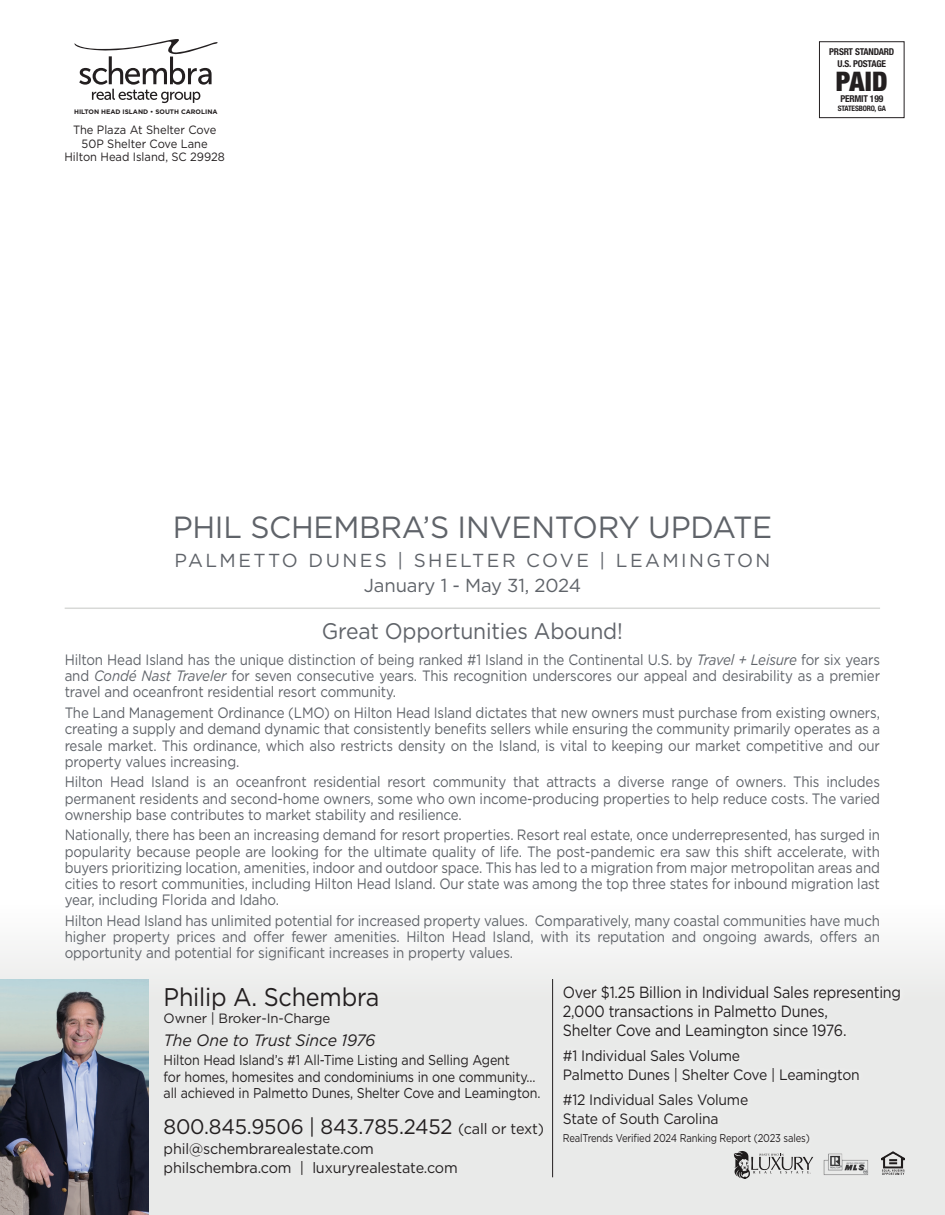
<style>
.page{position:relative;width:945px;height:1215px;background:#fff}
.page>*{position:absolute;margin:0;border:0;box-sizing:border-box;transform-origin:0 0}
.t1{font:30.6px "Gotham";letter-spacing:-.01em;color:#5f6369}
.t2{font:900 condensed 27px "Helvetica Neue LT Std";color:#231f20}
.t3{font:25.5px "Gotham";letter-spacing:-.01em;color:#231f20;scale:.92 1}
.t4{font:22.5px "Gotham";letter-spacing:-.01em;color:#5f6369;scale:.94 1}
.t5{font:21px "Gotham";letter-spacing:-.01em;color:#231f20;scale:.96 1}
.t6{font:18.9px/25.5px "Gotham";letter-spacing:.13em;color:#5f6369;text-align:center}
.t7{font:italic 16.5px "Gotham";letter-spacing:-.01em;color:#231f20;scale:.96 1}
.t8{font:16.2px/18.8px "Gotham";letter-spacing:-.015em;color:#231f20;scale:.89 1}
.t9{font:15px/16px "Gotham";letter-spacing:-.01em;color:#5f6369;text-align:justify;scale:.89 1}
.t10{font:15px/18.8px "Gotham";letter-spacing:-.015em;color:#231f20;scale:.93 1}
.t11{font:15px/19.4px "Gotham";letter-spacing:-.015em;color:#231f20;scale:.96 1}
.t12{font:14.25px/16.5px "Gotham";letter-spacing:-.01em;color:#231f20;scale:.88 1}
.t13{font:13.5px "Gotham";letter-spacing:-.01em;color:#231f20}
.t14{font:12px/13.5px "Gotham";color:#231f20;text-align:center;scale:.93 1}
.t15{font:11.25px "Gotham";letter-spacing:-.015em;color:#231f20;scale:.84 1}
.t16{font:700 condensed 9.45px/11.4px "Helvetica Neue LT Std";letter-spacing:-.02em;color:#231f20;text-align:center}
.t17{font:700 condensed 7.5px "Helvetica Neue LT Std";letter-spacing:-.02em;color:#231f20}
.t18{font:700 6.45px "Gotham";color:#231f20}
.s1{font-style:italic}
.s2{font-size:15px}
</style>
<div class="page">
<div style="left:0;top:906px;width:945px;height:309px;background:linear-gradient(to right,#f0f1f0,#eeefee)"></div>
<div style="left:558px;top:981px;width:348px;height:169px;background:#eaeaea"></div>
<svg style="left:74px;top:39px;width:144px;height:64px"></svg>
<div style="left:819px;top:41px;width:85px;height:77px;border:1px solid #231f20"></div>
<hr style="left:65px;top:608px;width:815px;height:1px;background:#d8d9d7">
<img style="left:824px;top:1150px;width:44px;height:25px">
<img style="left:881px;top:1151px;width:23px;height:24px">
<svg style="left:734px;top:1151px;width:79px;height:28px"></svg>
<hr style="left:552px;top:979px;width:1px;height:198px;background:#231f20">
<img style="left:0;top:979px;width:149px;height:236px">
<p class="t18" style="left:74px;top:107px;width:145px">HILTON HEAD ISLAND • SOUTH CAROLINA</p>
<p class="t14" style="left:64px;top:123px;width:174px">The Plaza At Shelter Cove<br>50P Shelter Cove Lane<br>Hilton Head Island, SC 29928</p>
<p class="t16" style="left:829px;top:46px;width:67px">PRSRT STANDARD<br>U.S. POSTAGE</p>
<h2 class="t2" style="left:836px;top:64px;width:53px">PAID</h2>
<p class="t16" style="left:840px;top:93px;width:44px">PERMIT 199</p>
<p class="t17" style="left:838px;top:104px;width:50px">STATESBORO, GA</p>
<h1 class="t1" style="left:173px;top:508px;width:601px">PHIL SCHEMBRA’S INVENTORY UPDATE</h1>
<p class="t6" style="left:174px;top:547px;width:598px">PALMETTO DUNES | SHELTER COVE | LEAMINGTON<br>January 1 - May 31, 2024</p>
<h3 class="t4" style="left:322px;top:616px;width:322px">Great Opportunities Abound!</h3>
<p class="t9" style="left:65px;top:652px;width:918px">Hilton Head Island has the unique distinction of being ranked #1 Island in the Continental U.S. by <span class="s1">Travel + Leisure</span> for six years and <span class="s1">Condé Nast Traveler</span> for seven consecutive years. This recognition underscores our appeal and desirability as a premier travel and oceanfront residential resort community.</p>
<p class="t9" style="left:65px;top:705px;width:918px">The Land Management Ordinance (LMO) on Hilton Head Island dictates that new owners must purchase from existing owners, creating a supply and demand dynamic that consistently benefits sellers while ensuring the community primarily operates as a resale market. This ordinance, which also restricts density on the Island, is vital to keeping our market competitive and our property values increasing.</p>
<p class="t9" style="left:65px;top:774px;width:918px">Hilton Head Island is an oceanfront residential resort community that attracts a diverse range of owners. This includes permanent residents and second-home owners, some who own income-producing properties to help reduce costs. The varied ownership base contributes to market stability and resilience.</p>
<p class="t9" style="left:65px;top:827px;width:918px">Nationally, there has been an increasing demand for resort properties. Resort real estate, once underrepresented, has surged in popularity because people are looking for the ultimate quality of life. The post-pandemic era saw this shift accelerate, with buyers prioritizing location, amenities, indoor and outdoor space. This has led to a migration from major metropolitan areas and cities to resort communities, including Hilton Head Island. Our state was among the top three states for inbound migration last year, including Florida and Idaho.</p>
<p class="t9" style="left:65px;top:912px;width:918px">Hilton Head Island has unlimited potential for increased property values. Comparatively, many coastal communities have much higher property prices and offer fewer amenities. Hilton Head Island, with its reputation and ongoing awards, offers an opportunity and potential for significant increases in property values.</p>
<h3 class="t3" style="left:164px;top:980px;width:236px">Philip A. Schembra</h3>
<p class="t13" style="left:164px;top:1010px;width:168px">Owner | Broker-In-Charge</p>
<p class="t7" style="left:164px;top:1029px;width:222px">The One to Trust Since 1976</p>
<p class="t12" style="left:164px;top:1052px;width:430px">Hilton Head Island’s #1 All-Time Listing and Selling Agent<br>for homes, homesites and condominiums in one community... all achieved in Palmetto Dunes, Shelter Cove and Leamington.</p>
<h3 class="t5" style="left:164px;top:1114px;width:398px">800.845.9506 | 843.785.2452 <span class="s2">(call or text)</span></h3>
<p class="t11" style="left:164px;top:1138px;width:308px">phil@schembrarealestate.com philschembra.com | luxuryrealestate.com</p>
<p class="t8" style="left:563px;top:983px;width:382px">Over $1.25 Billion in Individual Sales representing<br>2,000 transactions in Palmetto Dunes,<br>Shelter Cove and Leamington since 1976.</p>
<p class="t10" style="left:563px;top:1046px;width:321px">#1 Individual Sales Volume<br>Palmetto Dunes | Shelter Cove | Leamington</p>
<p class="t10" style="left:563px;top:1090px;width:201px">#12 Individual Sales Volume<br>State of South Carolina</p>
<p class="t15" style="left:563px;top:1131px;width:295px">RealTrends Verified 2024 Ranking Report (2023 sales)</p>
</div>
